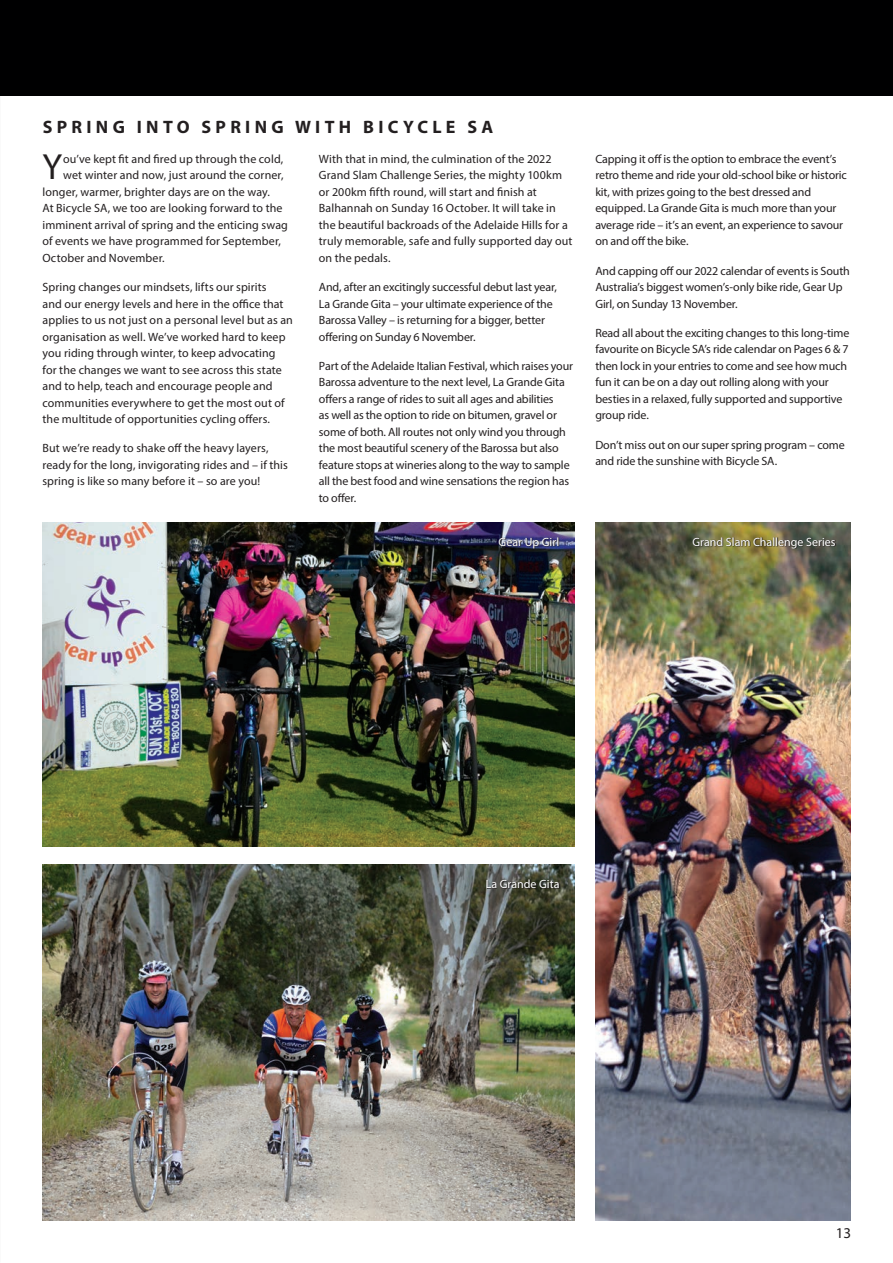
<style>
.page{position:relative;width:893px;height:1263px;background:#fff}
.page>*{position:absolute;margin:0;border:0;box-sizing:border-box;transform-origin:0 0}
.t1{font:36.45px "Myriad Pro";color:#231f20}
.t2{font:700 18px "Myriad Pro";letter-spacing:.24em;color:#231f20}
.t3{font:15px "Myriad Pro";color:#231f20}
.t4{font:12px/16.5px "Myriad Pro";letter-spacing:-.005em;color:#231f20}
.t5{font:12px "Myriad Pro";color:#fff}
</style>
<div class="page">
<img style="left:43px;top:522px;width:531px;height:324px">
<img style="left:595px;top:522px;width:255px;height:698px">
<img style="left:43px;top:864px;width:531px;height:356px">
<svg style="left:499px;top:537px;width:61px;height:13px"></svg>
<svg style="left:693px;top:537px;width:143px;height:12px;background:#625f40"></svg>
<svg style="left:487px;top:879px;width:74px;height:10px"></svg>
<div style="left:0;top:0;width:893px;height:96px;background:#000001"></div>
<h2 class="t2" style="left:43px;top:115px;width:452px">SPRING INTO SPRING WITH BICYCLE SA</h2>
<p class="t4" style="left:319px;top:150px;width:255px">With that in mind, the culmination of the 2022<br>Grand Slam Challenge Series, the mighty 100km or 200km fifth round, will start and finish at Balhannah on Sunday 16 October. It will take in the beautiful backroads of the Adelaide Hills for a truly memorable, safe and fully supported day out on the pedals.</p>
<p class="t4" style="left:319px;top:279px;width:239px">And, after an excitingly successful debut last year, La Grande Gita – your ultimate experience of the Barossa Valley – is returning for a bigger, better offering on Sunday 6 November.</p>
<p class="t4" style="left:319px;top:357px;width:256px">Part of the Adelaide Italian Festival, which raises your Barossa adventure to the next level, La Grande Gita offers a range of rides to suit all ages and abilities<br>as well as the option to ride on bitumen, gravel or some of both. All routes not only wind you through the most beautiful scenery of the Barossa but also feature stops at wineries along to the way to sample all the best food and wine sensations the region has to offer.</p>
<h1 class="t1" style="left:43px;top:145px;width:21px">Y</h1>
<p class="t4" style="left:63px;top:150px;width:222px">ou’ve kept fit and fired up through the cold,</p>
<p class="t4" style="left:63px;top:167px;width:222px">wet winter and now, just around the corner,</p>
<p class="t4" style="left:43px;top:183px;width:229px">longer, warmer, brighter days are on the way.</p>
<p class="t4" style="left:43px;top:200px;width:241px">At Bicycle SA, we too are looking forward to the</p>
<p class="t4" style="left:43px;top:216px;width:247px">imminent arrival of spring and the enticing swag</p>
<p class="t4" style="left:43px;top:233px;width:240px">of events we have programmed for September,</p>
<p class="t4" style="left:43px;top:249px;width:124px">October and November.</p>
<p class="t4" style="left:43px;top:279px;width:252px">Spring changes our mindsets, lifts our spirits<br>and our energy levels and here in the office that applies to us not just on a personal level but as an organisation as well. We’ve worked hard to keep you riding through winter, to keep advocating<br>for the changes we want to see across this state and to help, teach and encourage people and communities everywhere to get the most out of the multitude of opportunities cycling offers.</p>
<p class="t4" style="left:43px;top:440px;width:247px">But we’re ready to shake off the heavy layers, ready for the long, invigorating rides and – if this spring is like so many before it – so are you!</p>
<p class="t4" style="left:595px;top:150px;width:253px">Capping it off is the option to embrace the event’s retro theme and ride your old-school bike or historic kit, with prizes going to the best dressed and equipped. La Grande Gita is much more than your average ride – it’s an event, an experience to savour on and off the bike.</p>
<p class="t4" style="left:595px;top:262px;width:256px">And capping off our 2022 calendar of events is South<br>Australia’s biggest women’s-only bike ride, Gear Up<br>Girl, on Sunday 13 November.</p>
<p class="t4" style="left:595px;top:324px;width:256px">Read all about the exciting changes to this long-time favourite on Bicycle SA’s ride calendar on Pages 6 &amp; 7 then lock in your entries to come and see how much fun it can be on a day out rolling along with your besties in a relaxed, fully supported and supportive group ride.</p>
<p class="t4" style="left:595px;top:436px;width:251px">Don’t miss out on our super spring program – come and ride the sunshine with Bicycle SA.</p>
<p class="t5" style="left:499px;top:534px;width:62px">Gear Up Girl</p>
<p class="t5" style="left:693px;top:534px;width:145px">Grand Slam Challenge Series</p>
<p class="t5" style="left:486px;top:876px;width:75px">La Grande Gita</p>
<p class="t3" style="left:836px;top:1224px;width:17px">13</p>
</div>
